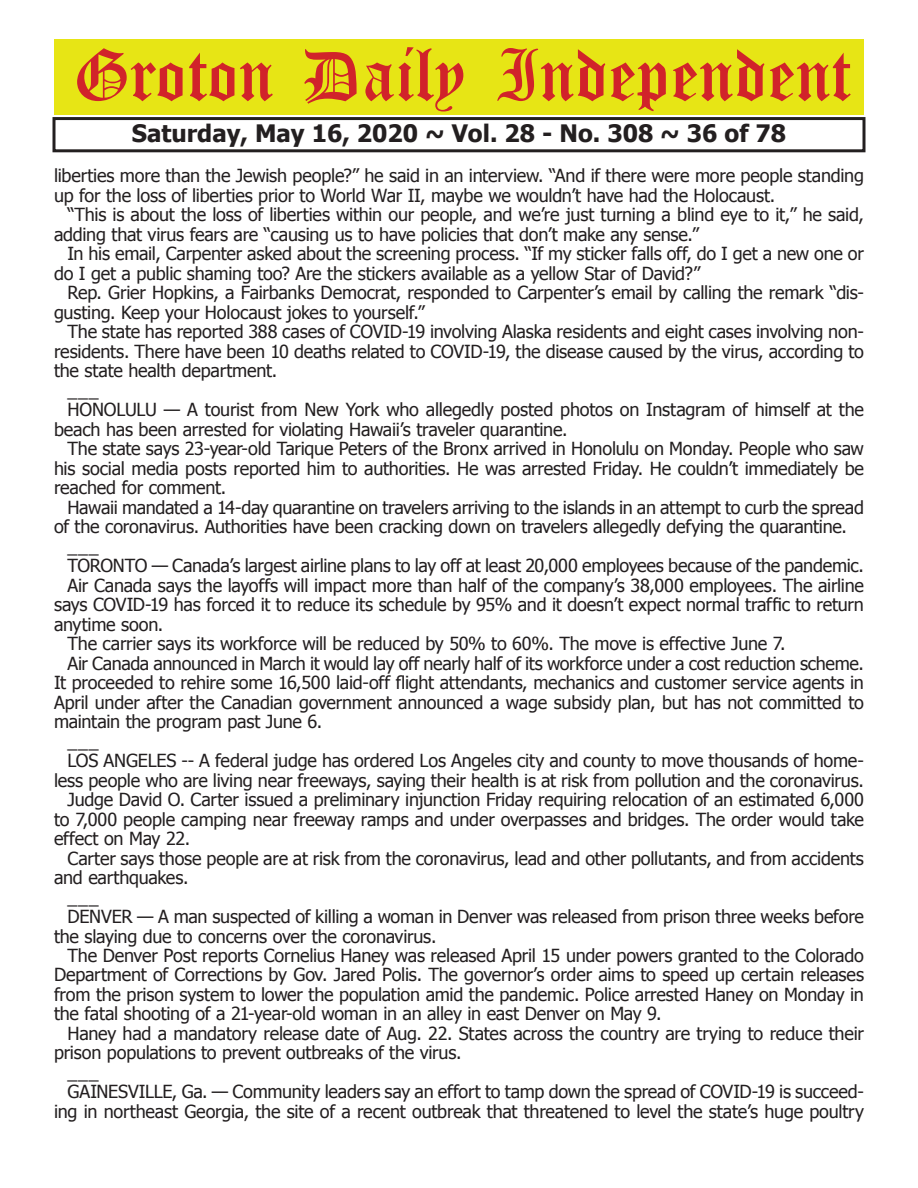
<style>
.page{position:relative;width:918px;height:1188px;background:#fff}
.page>*{position:absolute;margin:0;border:0;box-sizing:border-box;transform-origin:0 0}
.t1{font:54px "Old English Five";color:#d1232a}
.t2{font:700 24px "Tahoma";color:#231f20}
.t3{font:18px/19.5px "Tahoma";letter-spacing:-.01em;color:#231f20}
</style>
<div class="page">
<div style="left:52px;top:117px;width:814px;height:35px;border:3px solid #231f20"></div>
<div style="left:54px;top:40px;width:810px;height:75px;background:#e7e515"></div>
<h1 class="t1" style="left:73px;top:50px;width:779px">Groton Daily Independent</h1>
<h2 class="t2" style="left:132px;top:116px;width:656px">Saturday, May 16, 2020 ~ Vol. 28 - No. 308 ~ 36 of 78</h2>
<p class="t3" style="left:54px;top:165px;width:812px">liberties more than the Jewish people?” he said in an interview. “And if there were more people standing up for the loss of liberties prior to World War II, maybe we wouldn’t have had the Holocaust.</p>
<p class="t3" style="left:54px;top:204px;width:811px;text-indent:14px">“This is about the loss of liberties within our people, and we’re just turning a blind eye to it,” he said, adding that virus fears are “causing us to have policies that don’t make any sense.”</p>
<p class="t3" style="left:54px;top:243px;width:811px;text-indent:14px">In his email, Carpenter asked about the screening process. “If my sticker falls off, do I get a new one or do I get a public shaming too? Are the stickers available as a yellow Star of David?”</p>
<p class="t3" style="left:54px;top:282px;width:812px;text-indent:14px">Rep. Grier Hopkins, a Fairbanks Democrat, responded to Carpenter’s email by calling the remark “dis&shy;gusting. Keep your Holocaust jokes to yourself.”</p>
<p class="t3" style="left:68px;top:321px;width:798px">The state has reported 388 cases of COVID-19 involving Alaska residents and eight cases involving non-</p>
<p class="t3" style="left:54px;top:341px;width:812px">residents. There have been 10 deaths related to COVID-19, the disease caused by the virus, according to</p>
<p class="t3" style="left:54px;top:360px;width:225px">the state health department.</p>
<p class="t3" style="left:68px;top:380px;width:33px">___</p>
<p class="t3" style="left:68px;top:399px;width:798px">HONOLULU — A tourist from New York who allegedly posted photos on Instagram of himself at the</p>
<p class="t3" style="left:54px;top:419px;width:515px">beach has been arrested for violating Hawaii’s traveler quarantine.</p>
<p class="t3" style="left:68px;top:438px;width:798px">The state says 23-year-old Tarique Peters of the Bronx arrived in Honolulu on Monday. People who saw</p>
<p class="t3" style="left:54px;top:458px;width:812px">his social media posts reported him to authorities. He was arrested Friday. He couldn’t immediately be</p>
<p class="t3" style="left:54px;top:477px;width:174px">reached for comment.</p>
<p class="t3" style="left:68px;top:497px;width:798px">Hawaii mandated a 14-day quarantine on travelers arriving to the islands in an attempt to curb the spread</p>
<p class="t3" style="left:54px;top:516px;width:795px">of the coronavirus. Authorities have been cracking down on travelers allegedly defying the quarantine.</p>
<p class="t3" style="left:68px;top:536px;width:33px">___</p>
<p class="t3" style="left:68px;top:555px;width:798px">TORONTO — Canada’s largest airline plans to lay off at least 20,000 employees because of the pandemic.</p>
<p class="t3" style="left:68px;top:575px;width:798px">Air Canada says the layoffs will impact more than half of the company’s 38,000 employees. The airline</p>
<p class="t3" style="left:54px;top:594px;width:811px">says COVID-19 has forced it to reduce its schedule by 95% and it doesn’t expect normal traffic to return</p>
<p class="t3" style="left:54px;top:613px;width:111px">anytime soon.</p>
<p class="t3" style="left:68px;top:633px;width:720px">The carrier says its workforce will be reduced by 50% to 60%. The move is effective June 7.</p>
<p class="t3" style="left:68px;top:652px;width:798px">Air Canada announced in March it would lay off nearly half of its workforce under a cost reduction scheme.</p>
<p class="t3" style="left:54px;top:672px;width:811px">It proceeded to rehire some 16,500 laid-off flight attendants, mechanics and customer service agents in</p>
<p class="t3" style="left:54px;top:691px;width:811px">April under after the Canadian government announced a wage subsidy plan, but has not committed to</p>
<p class="t3" style="left:54px;top:711px;width:270px">maintain the program past June 6.</p>
<p class="t3" style="left:68px;top:730px;width:33px">___</p>
<p class="t3" style="left:68px;top:750px;width:798px">LOS ANGELES -- A federal judge has ordered Los Angeles city and county to move thousands of home-</p>
<p class="t3" style="left:54px;top:769px;width:811px">less people who are living near freeways, saying their health is at risk from pollution and the coronavirus.</p>
<p class="t3" style="left:68px;top:789px;width:798px">Judge David O. Carter issued a preliminary injunction Friday requiring relocation of an estimated 6,000</p>
<p class="t3" style="left:54px;top:808px;width:811px">to 7,000 people camping near freeway ramps and under overpasses and bridges. The order would take</p>
<p class="t3" style="left:54px;top:828px;width:138px">effect on May 22.</p>
<p class="t3" style="left:68px;top:847px;width:798px">Carter says those people are at risk from the coronavirus, lead and other pollutants, and from accidents</p>
<p class="t3" style="left:54px;top:867px;width:136px">and earthquakes.</p>
<p class="t3" style="left:68px;top:886px;width:33px">___</p>
<p class="t3" style="left:68px;top:906px;width:798px">DENVER — A man suspected of killing a woman in Denver was released from prison three weeks before</p>
<p class="t3" style="left:54px;top:925px;width:384px">the slaying due to concerns over the coronavirus.</p>
<p class="t3" style="left:68px;top:945px;width:798px">The Denver Post reports Cornelius Haney was released April 15 under powers granted to the Colorado</p>
<p class="t3" style="left:54px;top:964px;width:812px">Department of Corrections by Gov. Jared Polis. The governor’s order aims to speed up certain releases</p>
<p class="t3" style="left:54px;top:984px;width:812px">from the prison system to lower the population amid the pandemic. Police arrested Haney on Monday in</p>
<p class="t3" style="left:54px;top:1003px;width:609px">the fatal shooting of a 21-year-old woman in an alley in east Denver on May 9.</p>
<p class="t3" style="left:68px;top:1023px;width:798px">Haney had a mandatory release date of Aug. 22. States across the country are trying to reduce their</p>
<p class="t3" style="left:54px;top:1042px;width:409px">prison populations to prevent outbreaks of the virus.</p>
<p class="t3" style="left:68px;top:1062px;width:33px">___</p>
<p class="t3" style="left:68px;top:1081px;width:798px">GAINESVILLE, Ga. — Community leaders say an effort to tamp down the spread of COVID-19 is succeed-</p>
<p class="t3" style="left:54px;top:1101px;width:811px">ing in northeast Georgia, the site of a recent outbreak that threatened to level the state’s huge poultry</p>
</div>
